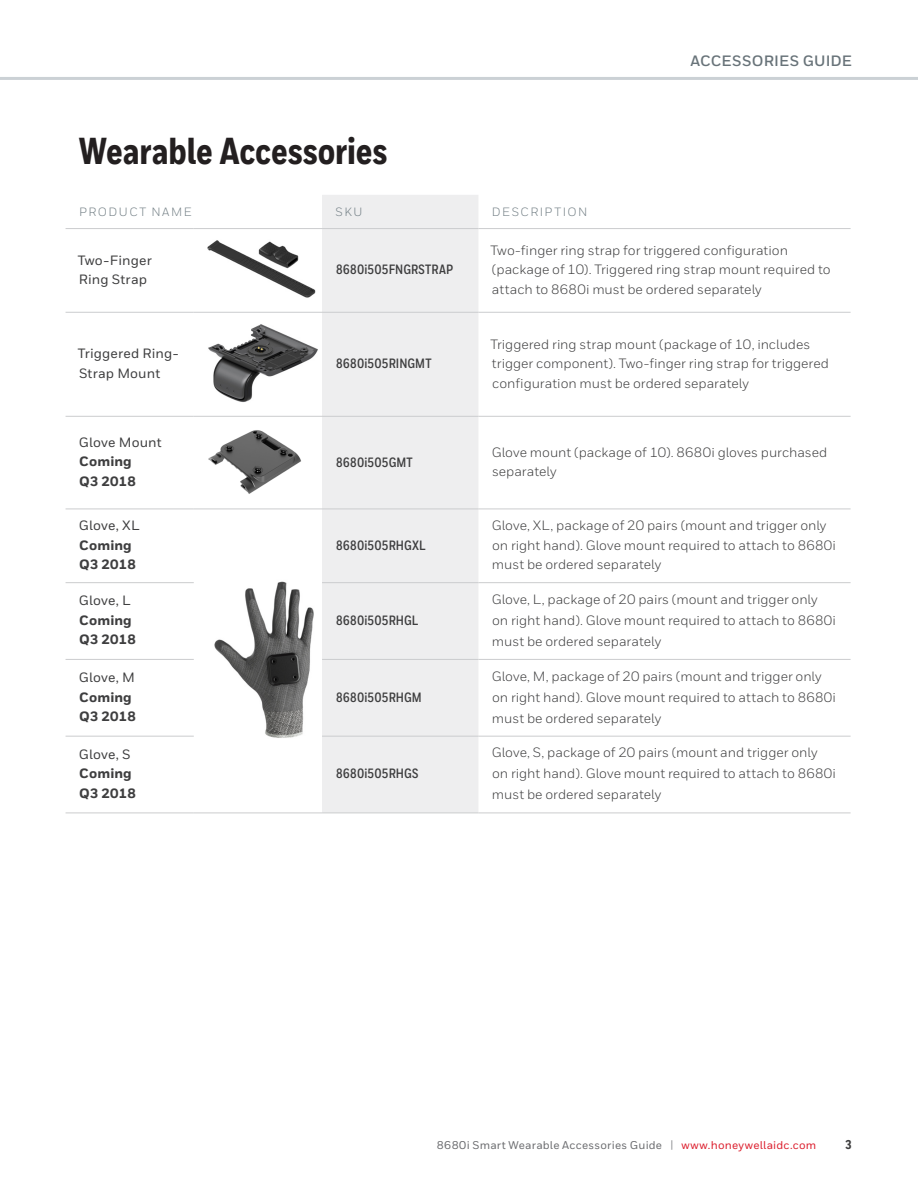
<style>
.page{position:relative;width:918px;height:1188px;background:#fff}
.page>*{position:absolute;margin:0;border:0;box-sizing:border-box;transform-origin:0 0}
.Heading_1{font:800 37.5px "Honeywell Cond";letter-spacing:-.005em;color:#231f20}
.t1{font:700 15px "Honeywell Sans";letter-spacing:.01em;color:#687379}
.Body__9_14_pt{font:13.5px/19.5px "Honeywell Sans";color:#3e3e3f}
.Body__9_14_pt-2{font:700 13.5px "Honeywell Cond";color:#3e3e3f}
.Body__9_14_pt-3{font:500 13.5px/19.5px "Honeywell Sans";letter-spacing:.01em;color:#3e3e3f}
.Body__9_14_pt-4{font:800 13.5px/19.5px "Honeywell Sans";letter-spacing:.01em;color:#3e3e3f}
.t2{font:800 12.75px "Honeywell Cond";color:#3e3e3f}
.Table__Header{font:12px "Honeywell Sans";letter-spacing:.125em;color:#748086}
.t3{font:500 11.25px "Honeywell Sans";letter-spacing:.02em;color:#6c6d70}
.s1{font-size:11.4px;color:#939598}
.s2{color:#dc1f2e}
</style>
<div class="page">
<hr style="left:0;top:77px;width:918px;height:3px;background:#cbd1d5">
<div style="left:322px;top:195px;width:156px;height:618px;background:#eeeeef"></div>
<hr style="left:194px;top:509px;width:128px;height:1px;background:#cbccce">
<hr style="left:194px;top:813px;width:128px;height:1px;background:#cbccce">
<hr style="left:322px;top:312px;width:156px;height:1px;background:#cbccce">
<hr style="left:478px;top:312px;width:373px;height:1px;background:#cbccce">
<hr style="left:322px;top:416px;width:156px;height:1px;background:#cbccce">
<hr style="left:478px;top:416px;width:373px;height:1px;background:#cbccce">
<hr style="left:66px;top:416px;width:128px;height:1px;background:#cbccce">
<hr style="left:194px;top:416px;width:128px;height:1px;background:#cbccce">
<hr style="left:322px;top:509px;width:156px;height:1px;background:#cbccce">
<hr style="left:478px;top:509px;width:373px;height:1px;background:#cbccce">
<hr style="left:322px;top:582px;width:156px;height:1px;background:#cbccce">
<hr style="left:478px;top:582px;width:373px;height:1px;background:#cbccce">
<hr style="left:322px;top:659px;width:156px;height:1px;background:#cbccce">
<hr style="left:478px;top:659px;width:373px;height:1px;background:#cbccce">
<hr style="left:322px;top:736px;width:156px;height:1px;background:#cbccce">
<hr style="left:478px;top:736px;width:373px;height:1px;background:#cbccce">
<hr style="left:322px;top:813px;width:156px;height:1px;background:#cbccce">
<hr style="left:478px;top:813px;width:373px;height:1px;background:#cbccce">
<hr style="left:478px;top:228px;width:373px;height:1px;background:#cbccce">
<hr style="left:66px;top:228px;width:128px;height:1px;background:#cbccce">
<hr style="left:194px;top:228px;width:128px;height:1px;background:#cbccce">
<hr style="left:66px;top:312px;width:128px;height:1px;background:#cbccce">
<hr style="left:194px;top:312px;width:128px;height:1px;background:#cbccce">
<hr style="left:322px;top:228px;width:156px;height:1px;background:#cbccce">
<hr style="left:66px;top:582px;width:128px;height:1px;background:#cbccce">
<hr style="left:66px;top:659px;width:128px;height:1px;background:#cbccce">
<hr style="left:66px;top:736px;width:128px;height:1px;background:#cbccce">
<hr style="left:66px;top:813px;width:128px;height:1px;background:#cbccce">
<hr style="left:66px;top:509px;width:128px;height:1px;background:#cbccce">
<img style="left:207px;top:240px;width:108px;height:58px">
<img style="left:208px;top:324px;width:110px;height:78px">
<img style="left:208px;top:430px;width:93px;height:64px">
<img style="left:214px;top:581px;width:100px;height:157px">
<p class="Heading_1" style="left:79px;top:128px;width:310px">Wearable Accessories</p>
<p class="t1" style="left:690px;top:52px;width:163px">ACCESSORIES GUIDE</p>
<p class="Table__Header" style="left:79px;top:205px;width:114px">PRODUCT NAME</p>
<p class="Table__Header" style="left:336px;top:205px;width:28px">SKU</p>
<p class="Table__Header" style="left:492px;top:205px;width:97px">DESCRIPTION</p>
<p class="Body__9_14_pt-3" style="left:78px;top:250px;width:76px">Two-Finger<br>Ring Strap</p>
<p class="Body__9_14_pt-2" style="left:336px;top:261px;width:119px">8680i505FNGRSTRAP</p>
<p class="Body__9_14_pt" style="left:490px;top:240px;width:342px">Two-finger ring strap for triggered configuration (package of 10). Triggered ring strap mount required to attach to 8680i must be ordered separately</p>
<p class="Body__9_14_pt-3" style="left:78px;top:344px;width:102px">Triggered Ring-<br>Strap Mount</p>
<p class="Body__9_14_pt-2" style="left:336px;top:355px;width:97px">8680i505RINGMT</p>
<p class="Body__9_14_pt" style="left:490px;top:334px;width:340px">Triggered ring strap mount (package of 10, includes trigger component). Two-finger ring strap for triggered configuration must be ordered separately</p>
<p class="Body__9_14_pt-3" style="left:79px;top:433px;width:84px">Glove Mount</p>
<p class="Body__9_14_pt-4" style="left:79px;top:453px;width:58px">Coming<br>Q3 2018</p>
<p class="Body__9_14_pt-2" style="left:336px;top:454px;width:79px">8680i505GMT</p>
<p class="Body__9_14_pt" style="left:492px;top:442px;width:337px">Glove mount (package of 10). 8680i gloves purchased separately</p>
<p class="Body__9_14_pt-3" style="left:79px;top:516px;width:62px">Glove, XL</p>
<p class="Body__9_14_pt-4" style="left:79px;top:536px;width:58px">Coming<br>Q3 2018</p>
<p class="Body__9_14_pt-2" style="left:336px;top:537px;width:92px">8680i505RHGXL</p>
<p class="Body__9_14_pt" style="left:492px;top:516px;width:346px">Glove, XL, package of 20 pairs (mount and trigger only on right hand). Glove mount required to attach to 8680i must be ordered separately</p>
<p class="Body__9_14_pt-3" style="left:79px;top:591px;width:53px">Glove, L</p>
<p class="Body__9_14_pt-4" style="left:79px;top:611px;width:58px">Coming<br>Q3 2018</p>
<p class="Body__9_14_pt-2" style="left:336px;top:612px;width:84px">8680i505RHGL</p>
<p class="Body__9_14_pt-3" style="left:79px;top:668px;width:58px">Glove, M</p>
<p class="Body__9_14_pt-4" style="left:79px;top:688px;width:58px">Coming<br>Q3 2018</p>
<p class="Body__9_14_pt-2" style="left:336px;top:689px;width:88px">8680i505RHGM</p>
<p class="Body__9_14_pt-3" style="left:79px;top:745px;width:53px">Glove, S</p>
<p class="Body__9_14_pt-4" style="left:79px;top:764px;width:58px">Coming<br>Q3 2018</p>
<p class="Body__9_14_pt-2" style="left:336px;top:766px;width:84px">8680i505RHGS</p>
<p class="Body__9_14_pt" style="left:492px;top:589px;width:346px;line-height:21px">Glove, L, package of 20 pairs (mount and trigger only on right hand). Glove mount required to attach to 8680i must be ordered separately</p>
<p class="Body__9_14_pt" style="left:492px;top:666px;width:346px;line-height:21px">Glove, M, package of 20 pairs (mount and trigger only on right hand). Glove mount required to attach to 8680i must be ordered separately</p>
<p class="Body__9_14_pt" style="left:492px;top:742px;width:346px;line-height:21px">Glove, S, package of 20 pairs (mount and trigger only on right hand). Glove mount required to attach to 8680i must be ordered separately</p>
<p class="t3" style="left:437px;top:1138px;width:381px">8680i Smart Wearable Accessories Guide <span class="s1">|</span> <span class="s2">www.honeywellaidc.com</span></p>
<p class="t2" style="left:846px;top:1137px;width:8px">3</p>
</div>
